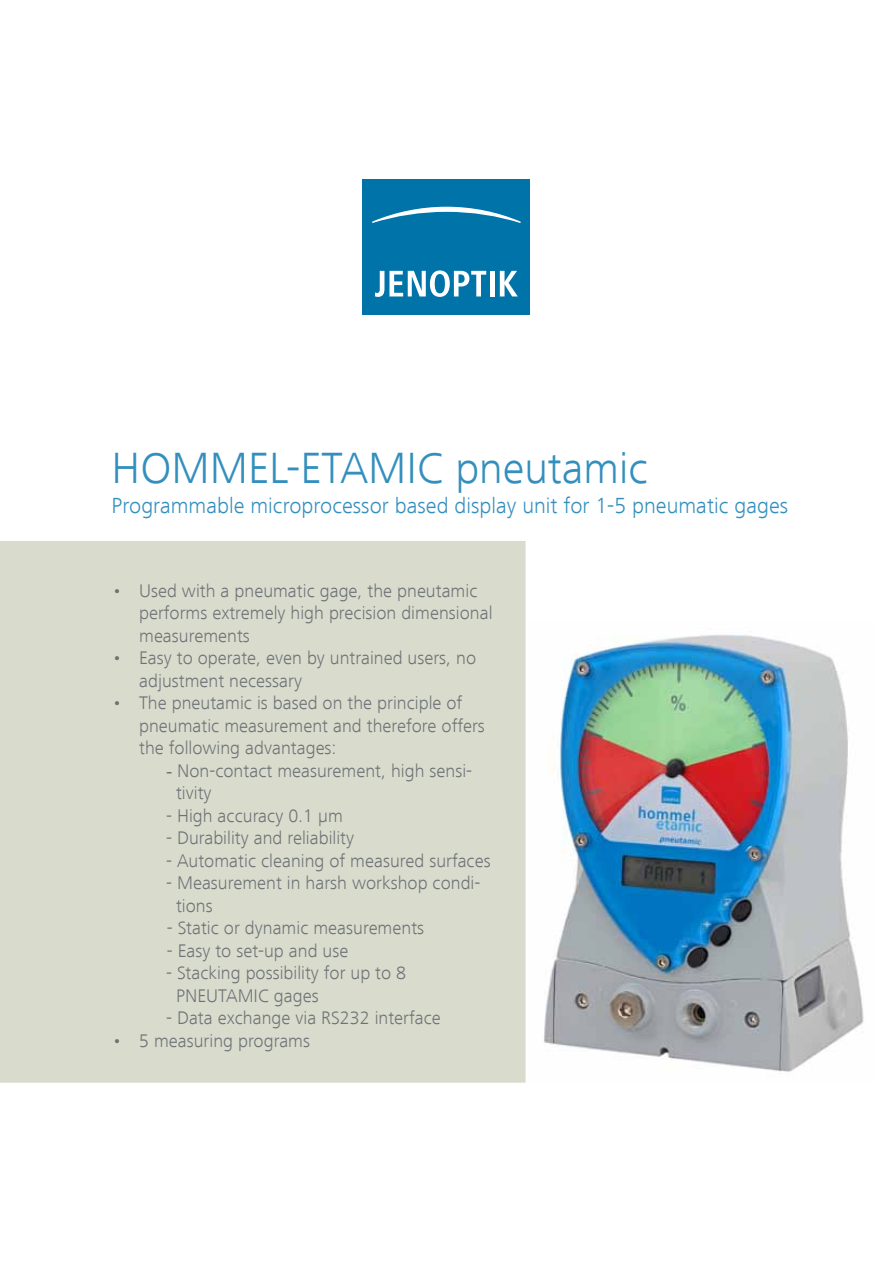
<style>
.page{position:relative;width:893px;height:1263px;background:#fff}
.page>*{position:absolute;margin:0;border:0;box-sizing:border-box;transform-origin:0 0}
.t1{font:300 45px "Frutiger Next LT";color:#338fbd}
.t2{font:300 22.5px "Frutiger Next LT";color:#338fbd}
.t3{font:300 18.75px/22.5px "Frutiger Next LT";color:#6e7277}
.s1{font-family:"Times New Roman";font-weight:400}
</style>
<div class="page">
<div style="left:0;top:541px;width:526px;height:542px;background:#d9dccc"></div>
<div style="left:363px;top:179px;width:167px;height:136px;background:#0073a9"></div>
<div style="left:490px;top:271px;width:5px;height:25px;background:#fff"></div>
<svg style="left:500px;top:271px;width:18px;height:25px"></svg>
<svg style="left:372px;top:207px;width:149px;height:16px"></svg>
<svg style="left:375px;top:270px;width:111px;height:27px"></svg>
<img style="left:544px;top:635px;width:320px;height:437px">
<h1 class="t1" style="left:112px;top:443px;width:538px">HOMMEL-ETAMIC pneutamic</h1>
<p class="t2" style="left:112px;top:493px;width:678px">Programmable microprocessor based display unit for 1-5 pneumatic gages</p>
<p class="t3" style="left:139px;top:579px;width:355px;text-indent:-27px">• Used with a pneumatic gage, the pneutamic performs extremely high precision dimensional measurements</p>
<p class="t3" style="left:139px;top:647px;width:338px;text-indent:-27px">• Easy to operate, even by untrained users, no adjustment necessary</p>
<p class="t3" style="left:139px;top:692px;width:347px;text-indent:-27px">• The pneutamic is based on the principle of pneumatic measurement and therefore offers the following advantages:</p>
<p class="t3" style="left:176px;top:759px;width:298px;text-indent:-10px"><span class="s1">-</span> Non-contact measurement, high sensi&shy;tivity</p>
<p class="t3" style="left:166px;top:804px;width:178px">- High accuracy 0.1 µm</p>
<p class="t3" style="left:166px;top:827px;width:190px">- Durability and reliability</p>
<p class="t3" style="left:166px;top:849px;width:326px">- Automatic cleaning of measured surfaces</p>
<p class="t3" style="left:176px;top:872px;width:306px;text-indent:-10px">- Measurement in harsh workshop condi&shy;tions</p>
<p class="t3" style="left:167px;top:917px;width:259px">- Static or dynamic measurements</p>
<p class="t3" style="left:167px;top:939px;width:183px">- Easy to set-up and use</p>
<p class="t3" style="left:176px;top:962px;width:232px;text-indent:-10px">- Stacking possibility for up to 8<br>PNEUTAMIC gages</p>
<p class="t3" style="left:166px;top:1007px;width:276px">- Data exchange via RS232 interface</p>
<p class="t3" style="left:112px;top:1029px;width:199px">• 5 measuring programs</p>
</div>
